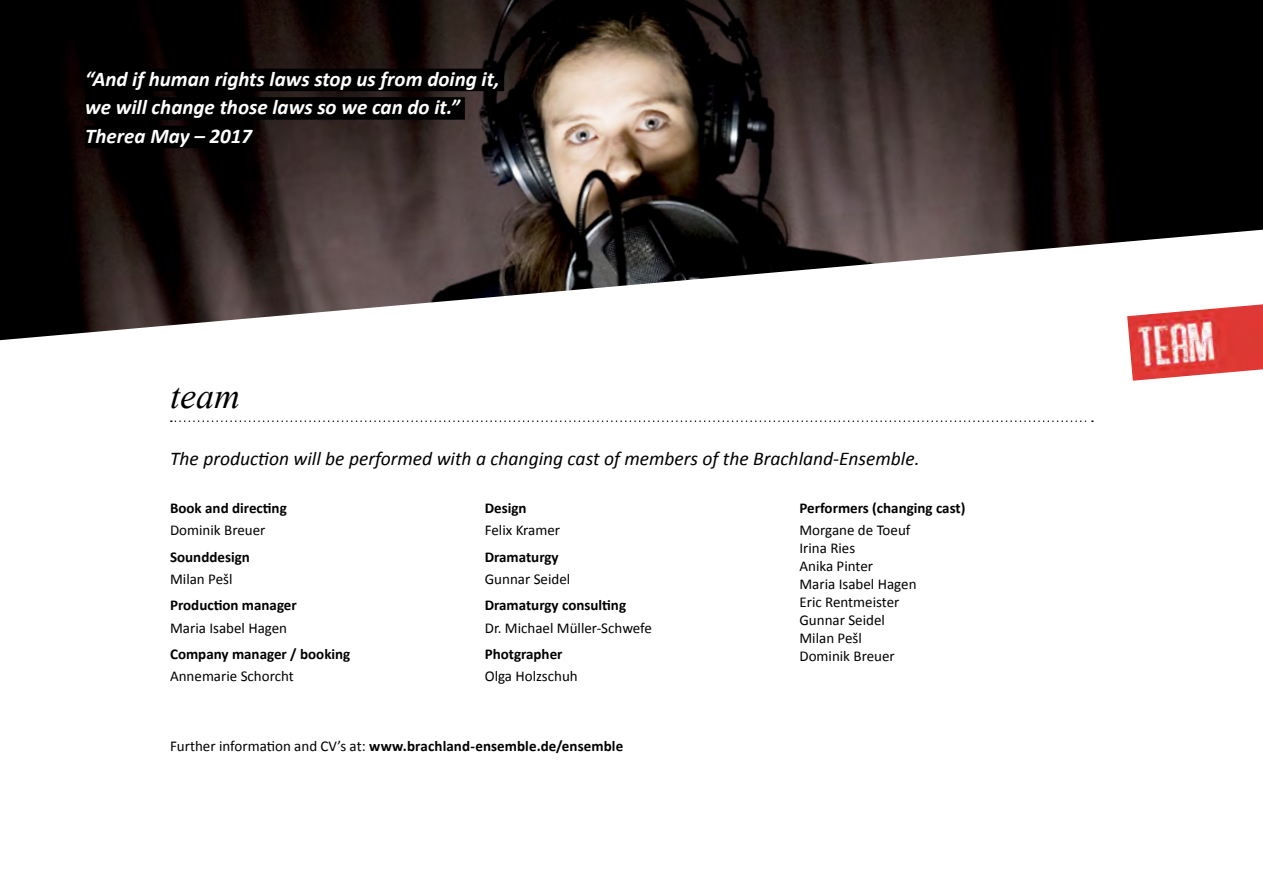
<style>
.page{position:relative;width:1263px;height:893px;background:#fff}
.page>*{position:absolute;margin:0;border:0;box-sizing:border-box;transform-origin:0 0}
.t1{font:italic 36px "Times New Roman";color:#000}
.t2{font:italic 700 21px/28.5px "Calibri";color:#fff}
.t3{font:italic 19.5px "Calibri";color:#000}
.t4{font:15px/18px "Calibri";color:#000}
.t5{font:700 15px "Calibri";color:#000}
.s1{font-weight:400}
</style>
<div class="page">
<img style="left:0;top:0;width:1263px;height:340px">
<svg style="left:171px;top:420px;width:922px;height:2px"></svg>
<img style="left:1127px;top:304px;width:136px;height:77px">
<div style="left:85px;top:69px;width:419px;height:22px;background:#000"></div>
<div style="left:85px;top:97px;width:380px;height:23px;background:#000"></div>
<div style="left:85px;top:126px;width:167px;height:22px;background:#000"></div>
<h2 class="t2" style="left:85px;top:64px;width:416px">“And if human rights laws stop us from doing it, we will change those laws so we can do it.”<br>Therea May – 2017</h2>
<h1 class="t1" style="left:170px;top:371px;width:71px">team</h1>
<h3 class="t3" style="left:170px;top:447px;width:751px">The production will be performed with a changing cast of members of the Brachland-Ensemble.</h3>
<p class="t5" style="left:170px;top:499px;width:118px">Book and directing</p>
<p class="t4" style="left:170px;top:520px;width:97px">Dominik Breuer</p>
<p class="t5" style="left:170px;top:547px;width:81px">Sounddesign</p>
<p class="t4" style="left:170px;top:569px;width:64px">Milan Pešl</p>
<p class="t5" style="left:170px;top:596px;width:128px">Production manager</p>
<p class="t4" style="left:170px;top:618px;width:119px">Maria Isabel Hagen</p>
<p class="t5" style="left:170px;top:645px;width:182px">Company manager / booking</p>
<p class="t4" style="left:170px;top:667px;width:125px">Annemarie Schorcht</p>
<p class="t5" style="left:799px;top:499px;width:167px">Performers (changing cast)</p>
<p class="t4" style="left:799px;top:520px;width:119px">Morgane de Toeuf<br>Irina Ries<br>Anika Pinter<br>Maria Isabel Hagen<br>Eric Rentmeister<br>Gunnar Seidel<br>Milan Pešl<br>Dominik Breuer</p>
<p class="t5" style="left:485px;top:499px;width:43px">Design</p>
<p class="t4" style="left:485px;top:520px;width:77px">Felix Kramer</p>
<p class="t5" style="left:485px;top:547px;width:75px">Dramaturgy</p>
<p class="t4" style="left:485px;top:569px;width:87px">Gunnar Seidel</p>
<p class="t5" style="left:485px;top:596px;width:143px">Dramaturgy consulting</p>
<p class="t4" style="left:485px;top:618px;width:169px">Dr. Michael Müller-Schwefe</p>
<p class="t5" style="left:485px;top:645px;width:79px">Photgrapher</p>
<p class="t4" style="left:485px;top:667px;width:95px">Olga Holzschuh</p>
<p class="t5" style="left:170px;top:737px;width:455px"><span class="s1">Further information and CV’s at:</span> www.brachland-ensemble.de/ensemble</p>
</div>
